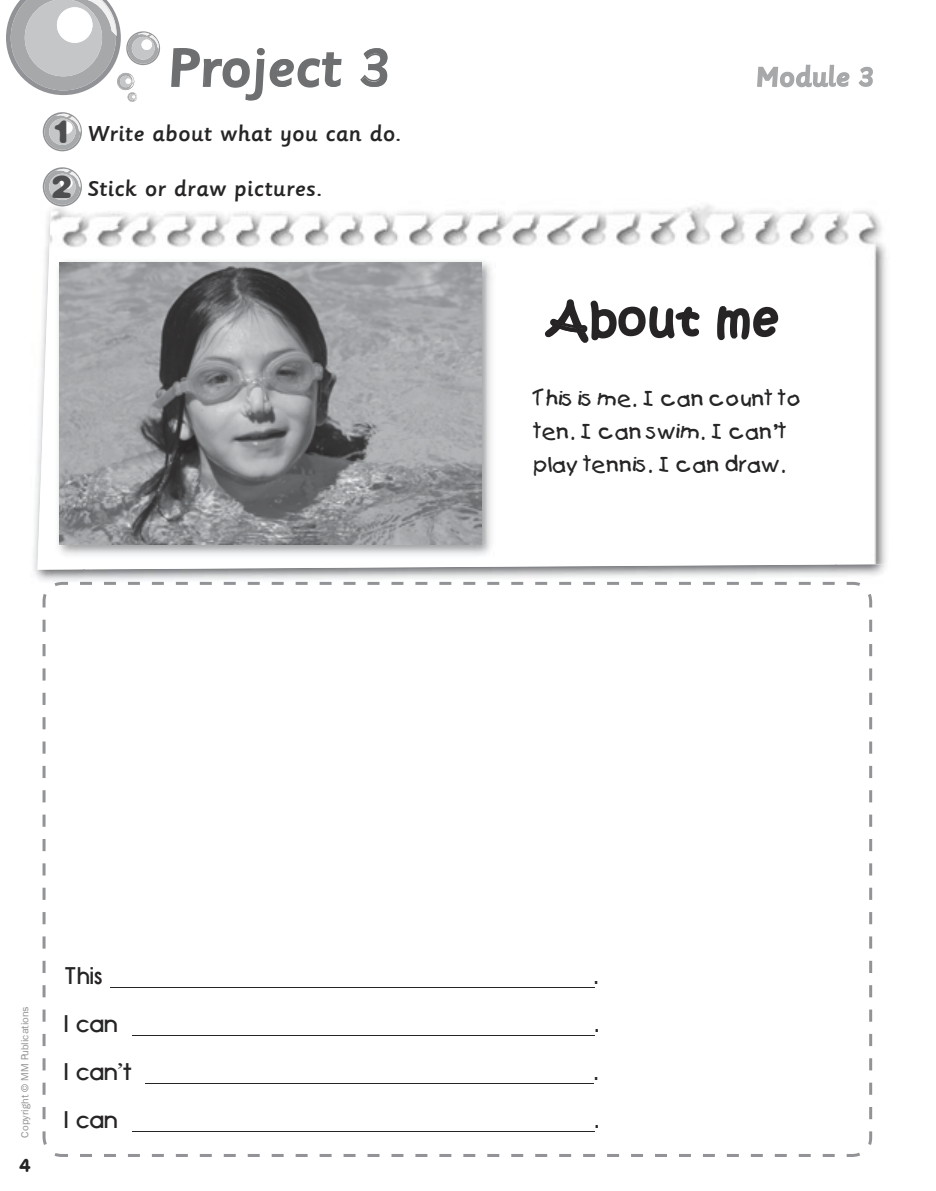
<style>
.page{position:relative;width:936px;height:1191px;background:#fff}
.page>*{position:absolute;margin:0;border:0;box-sizing:border-box;transform-origin:0 0}
.t1{font:500 60px "Sassoon Primary";color:#6e6f71}
.t2{font:43.5px "Kristen ITC";letter-spacing:.05em;color:#272425}
.t3{font:500 30px "Sassoon Primary";color:#a6a8aa}
.t4{font:30px/55.1px "Fat Beans";color:#4e4e50}
.t5{font:500 24px "Sassoon Primary";letter-spacing:.005em;color:#272425}
.t6{font:24px "UB Avant Garde Bold";color:#272425}
.t7{font:21px/33px "Kids Plain";color:#272425}
.t8{font:18px "VAG Rounded BT";color:#272425}
.t9{font:10.5px "F1 Franklin G Book";color:#929396}
.s1{font-family:"UB Baskerville Bold"}
</style>
<div class="page">
<svg style="left:6px;top:0;width:154px;height:102px"></svg>
<svg style="left:171px;top:48px;width:171px;height:53px"></svg>
<svg style="left:360px;top:48px;width:28px;height:39px"></svg>
<svg style="left:757px;top:64px;width:93px;height:24px"></svg>
<svg style="left:858px;top:66px;width:15px;height:21px"></svg>
<img style="left:33px;top:476px;width:50px;height:106px">
<img style="left:45px;top:204px;width:842px;height:63px">
<img style="left:37px;top:267px;width:53px;height:303px">
<img style="left:464px;top:267px;width:425px;height:303px">
<svg style="left:542px;top:298px;width:160px;height:46px"></svg>
<svg style="left:715px;top:304px;width:65px;height:38px"></svg>
<svg style="left:43px;top:582px;width:829px;height:575px"></svg>
<img style="left:54px;top:257px;width:441px;height:301px">
<img style="left:60px;top:262px;width:421px;height:282px">
<svg style="left:42px;top:112px;width:40px;height:40px"></svg>
<div style="left:60px;top:121px;width:13px;height:13px;background:#fff;border-radius:50%"></div>
<svg style="left:42px;top:167px;width:41px;height:40px"></svg>
<div style="left:60px;top:176px;width:13px;height:13px;background:#fff;border-radius:50%"></div>
<h3 class="t4" style="left:52px;top:106px;width:21px">1<br>2</h3>
<h1 class="t1" style="left:167px;top:35px;width:224px">Project 3</h1>
<p class="t5" style="left:87px;top:120px;width:315px">Write about what you can do.</p>
<p class="t5" style="left:87px;top:176px;width:236px">Stick or draw pictures.</p>
<h3 class="t3" style="left:755px;top:61px;width:120px">Module 3</h3>
<h2 class="t2" style="left:549px;top:292px;width:230px">About me</h2>
<p class="t7" style="left:533px;top:382px;width:269px">This is me. I can count to ten. I can swim. I can’t play tennis. I can draw.</p>
<p class="t9" style="left:19px;top:1137px;width:133px;rotate:-90deg">Copyright © MM Publications</p>
<p class="t8" style="left:19px;top:1154px;width:13px">4</p>
<p class="t6" style="left:64px;top:964px;width:40px">This</p>
<p class="t6" style="left:64px;top:1012px;width:55px">I can</p>
<p class="t6" style="left:64px;top:1060px;width:69px">I can<span class="s1">’</span>t</p>
<p class="t6" style="left:64px;top:1108px;width:55px">I can</p>
<p class="t6" style="left:594px;top:964px;width:6px">.</p>
<p class="t6" style="left:594px;top:1012px;width:6px">.</p>
<p class="t6" style="left:594px;top:1060px;width:6px">.</p>
<p class="t6" style="left:594px;top:1108px;width:6px">.</p>
</div>
